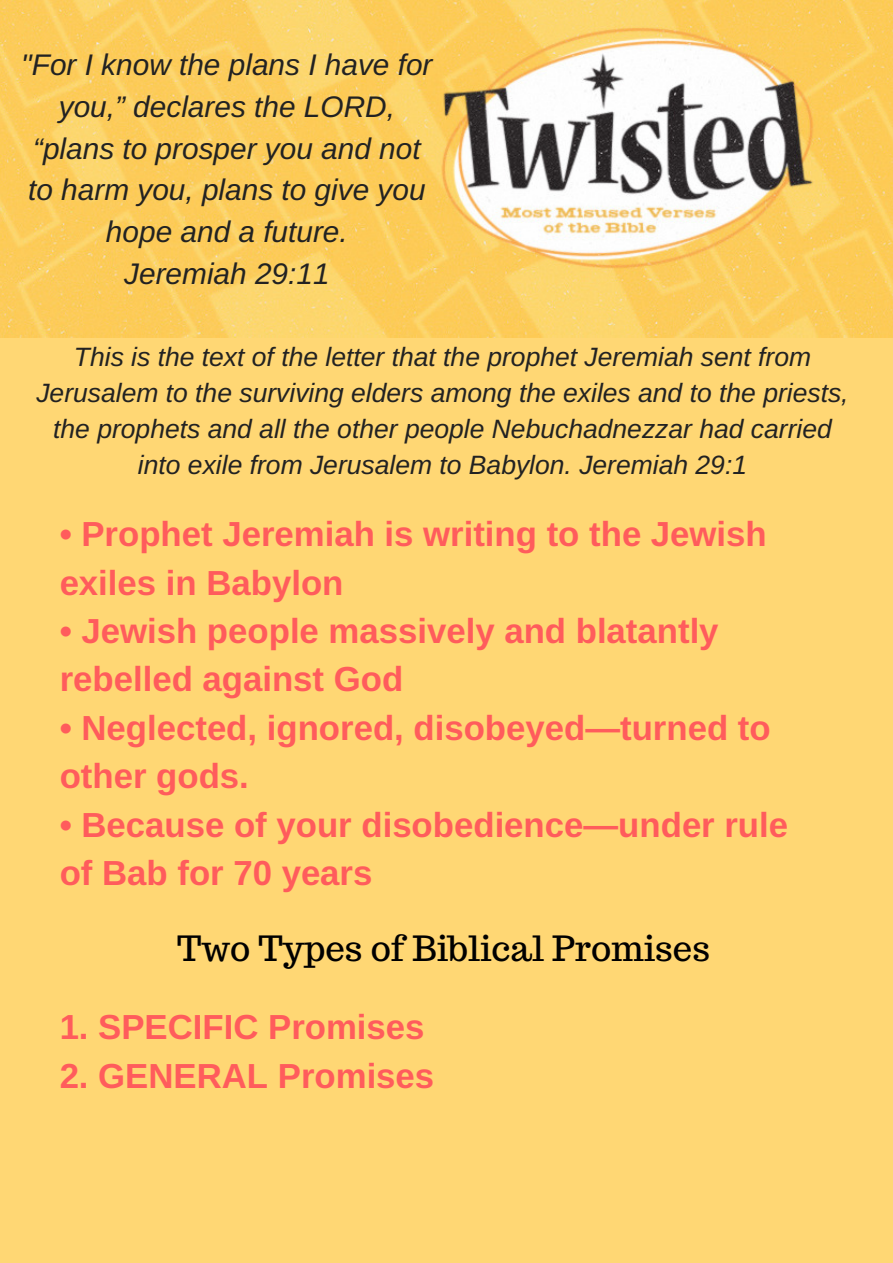
<style>
.page{position:relative;width:893px;height:1263px;background:#ffd774}
.page>*{position:absolute;margin:0;border:0;box-sizing:border-box;transform-origin:0 0}
.t1{font:700 34.8px/48.4px "Arimo";color:#ff5c5c}
.t2{font:34.8px "Trocchi";color:#000}
.t3{font:italic 29.85px/41.7px "Arimo";color:#222;text-align:center}
.t4{font:italic 26.55px/36px "Arimo";color:#222;text-align:center}
</style>
<div class="page">
<img style="left:0;top:0;width:893px;height:338px">
<p class="t3" style="left:21px;top:44px;width:413px">"For I know the plans I have for you,” declares the LORD, “plans to prosper you and not to harm you, plans to give you hope and a future.<br>Jeremiah 29:11</p>
<p class="t4" style="left:36px;top:339px;width:814px">This is the text of the letter that the prophet Jeremiah sent from Jerusalem to the surviving elders among the exiles and to the priests, the prophets and all the other people Nebuchadnezzar had carried into exile from Jerusalem to Babylon. Jeremiah 29:1</p>
<p class="t1" style="left:60px;top:510px;width:709px">• Prophet Jeremiah is writing to the Jewish exiles in Babylon</p>
<p class="t1" style="left:60px;top:607px;width:660px">• Jewish people massively and blatantly rebelled against God</p>
<p class="t1" style="left:60px;top:703px;width:712px">• Neglected, ignored, disobeyed—turned to other gods.</p>
<p class="t1" style="left:60px;top:800px;width:730px">• Because of your disobedience—under rule of Bab for 70 years</p>
<p class="t2" style="left:177px;top:925px;width:534px">Two Types of Biblical Promises</p>
<p class="t1" style="left:60px;top:1003px;width:366px">1. SPECIFIC Promises</p>
<p class="t1" style="left:60px;top:1051px;width:376px">2. GENERAL Promises</p>
</div>
